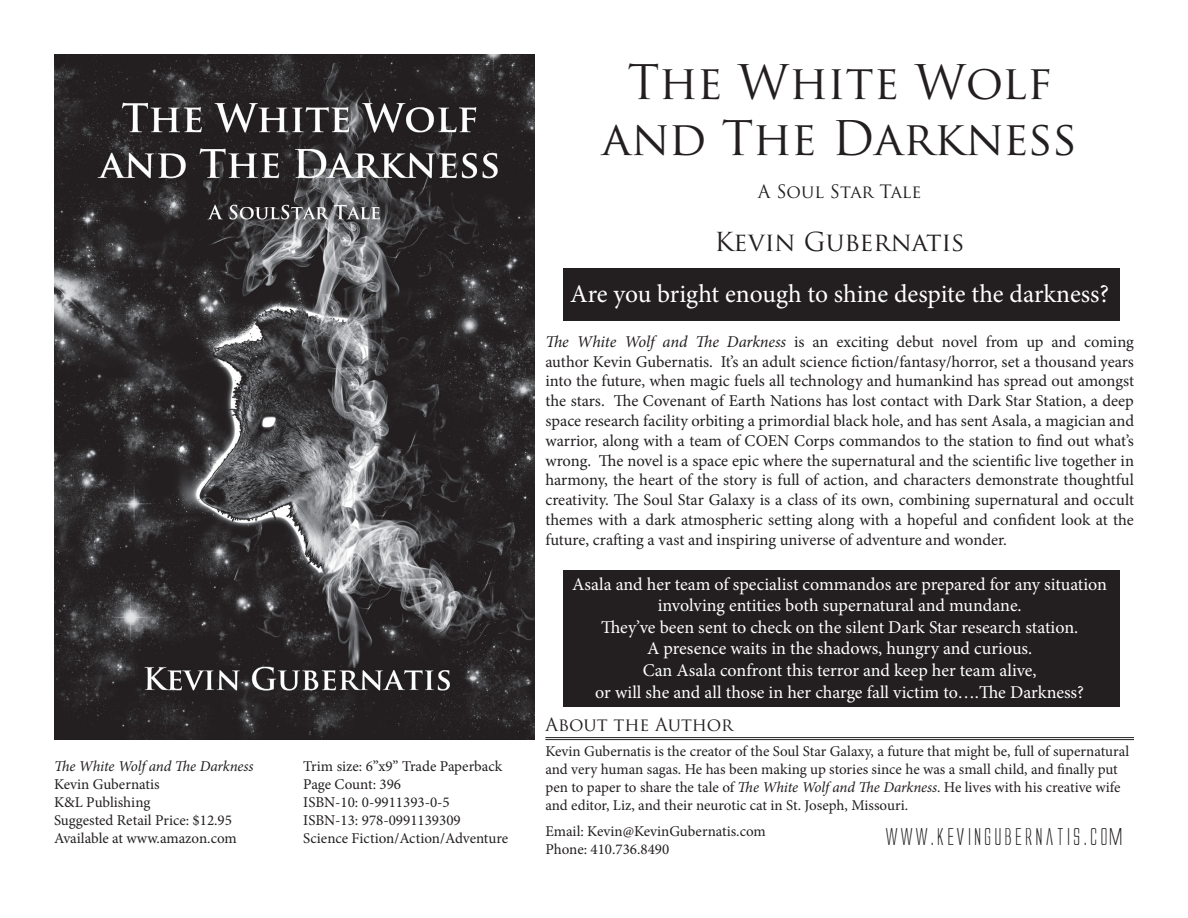
<style>
.page{position:relative;width:1188px;height:918px;background:#fff}
.page>*{position:absolute;margin:0;border:0;box-sizing:border-box;transform-origin:0 0}
.t1{font:46.5px/55.8px "Trajan Pro";color:#231f20;text-align:center}
.t2{font:25.5px "Minion Pro";letter-spacing:-.005em;color:#fff}
.t3{font:25.5px "Trajan Pro";color:#231f20}
.t4{font:22.5px "Alien League";color:#231f20}
.t5{font:18px/21.6px "Minion Pro";letter-spacing:-.005em;color:#fff;text-align:center}
.t6{font:18px "Trajan Pro";color:#231f20}
.t7{font:16.5px/19.8px "Minion Pro";letter-spacing:-.005em;color:#231f20;text-align:justify}
.t8{font:15px/18px "Minion Pro";color:#231f20}
.t9{font:italic 15px "Minion Pro";letter-spacing:-.01em;color:#231f20}
.s1{font-style:italic}
</style>
<div class="page">
<img style="left:54px;top:54px;width:481px;height:686px">
<div style="left:563px;top:268px;width:557px;height:52px;background:#231f20"></div>
<hr style="left:545px;top:737px;width:589px;height:1px;background:#231f20">
<hr style="left:545px;top:739px;width:589px;height:1px;background:#231f20">
<div style="left:563px;top:571px;width:557px;height:136px;background:#231f20"></div>
<p class="t9" style="left:54px;top:755px;width:201px">The White Wolf and The Darkness</p>
<p class="t8" style="left:54px;top:775px;width:107px">Kevin Gubernatis</p>
<p class="t8" style="left:54px;top:793px;width:98px">K&amp;L Publishing</p>
<p class="t8" style="left:54px;top:811px;width:180px">Suggested Retail Price: $12.95</p>
<p class="t8" style="left:54px;top:829px;width:184px">Available at www.amazon.com</p>
<p class="t8" style="left:303px;top:757px;width:200px">Trim size: 6”x9” Trade Paperback</p>
<p class="t8" style="left:303px;top:775px;width:99px">Page Count: 396</p>
<p class="t8" style="left:303px;top:793px;width:148px">ISBN-10: 0-9911393-0-5</p>
<p class="t8" style="left:303px;top:811px;width:159px">ISBN-13: 978-0991139309</p>
<p class="t8" style="left:303px;top:829px;width:206px">Science Fiction/Action/Adventure</p>
<p class="t1" style="left:602px;top:54px;width:477px">The White Wolf and The Darkness</p>
<p class="t6" style="left:758px;top:180px;width:165px">A Soul Star Tale</p>
<p class="t3" style="left:714px;top:225px;width:252px">Kevin Gubernatis</p>
<p class="t2" style="left:570px;top:277px;width:540px">Are you bright enough to shine despite the darkness?</p>
<p class="t7" style="left:545px;top:332px;width:590px"><span class="s1">The White Wolf and The Darkness</span> is an exciting debut novel from up and coming author Kevin Gubernatis. It’s an adult science fiction/fantasy/horror, set a thousand years into the future, when magic fuels all technology and humankind has spread out amongst the stars. The Covenant of Earth Nations has lost contact with Dark Star Station, a deep space research facility orbiting a primordial black hole, and has sent Asala, a magician and warrior, along with a team of COEN Corps commandos to the station to find out what’s wrong. The novel is a space epic where the supernatural and the scientific live together in harmony, the heart of the story is full of action, and characters demonstrate thoughtful creativity. The Soul Star Galaxy is a class of its own, combining supernatural and occult themes with a dark atmospheric setting along with a hopeful and confident look at the future, crafting a vast and inspiring universe of adventure and wonder.</p>
<p class="t5" style="left:572px;top:573px;width:536px">Asala and her team of specialist commandos are prepared for any situation involving entities both supernatural and mundane.<br>They’ve been sent to check on the silent Dark Star research station.<br>A presence waits in the shadows, hungry and curious.<br>Can Asala confront this terror and keep her team alive,<br>or will she and all those in her charge fall victim to….The Darkness?</p>
<p class="t6" style="left:545px;top:713px;width:189px">About the Author</p>
<p class="t8" style="left:545px;top:743px;width:585px">Kevin Gubernatis is the creator of the Soul Star Galaxy, a future that might be, full of supernatural and very human sagas. He has been making up stories since he was a small child, and finally put pen to paper to share the tale of <span class="s1">The White Wolf and The Darkness</span>. He lives with his creative wife and editor, Liz, and their neurotic cat in St. Joseph, Missouri.</p>
<p class="t8" style="left:545px;top:822px;width:222px">Email: Kevin@KevinGubernatis.com</p>
<p class="t8" style="left:545px;top:840px;width:125px">Phone: 410.736.8490</p>
<p class="t4" style="left:886px;top:826px;width:240px">WWW.KEVINGUBERNATIS.COM</p>
</div>
